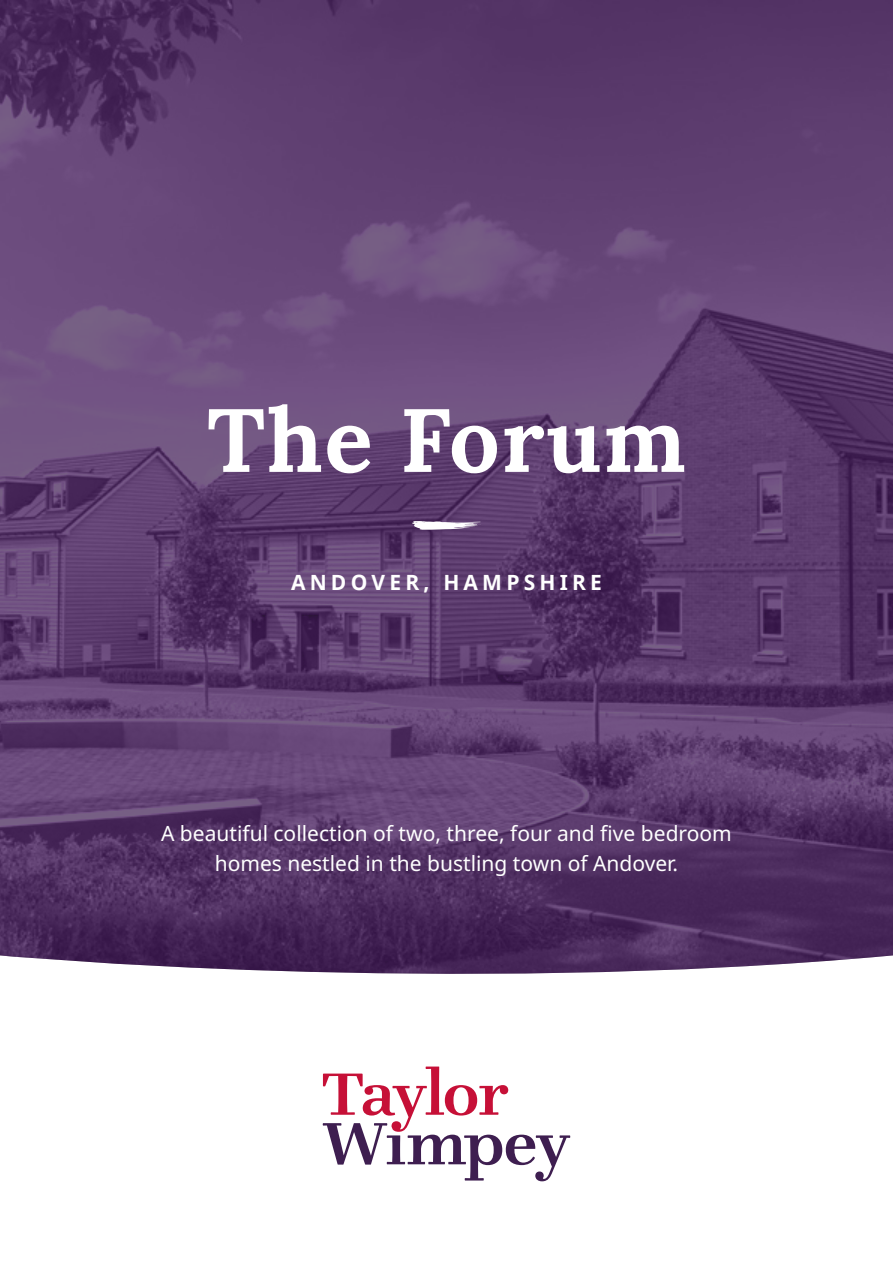
<style>
.page{position:relative;width:893px;height:1263px;background:#fff}
.page>*{position:absolute;margin:0;border:0;box-sizing:border-box;transform-origin:0 0}
.t1{font:700 89.55px "Lora";letter-spacing:.02em;color:#fff}
.t2{font:21px/30px "Noto Sans";color:#fff;text-align:center}
.t3{font:700 21px "Noto Sans";letter-spacing:.2em;color:#fff}
</style>
<div class="page">
<img style="left:0;top:0;width:893px;height:974px">
<svg style="left:323px;top:1066px;width:247px;height:115px"></svg>
<svg style="left:412px;top:521px;width:69px;height:9px"></svg>
<h1 class="t1" style="left:207px;top:364px;width:480px">The Forum</h1>
<p class="t3" style="left:291px;top:567px;width:312px">ANDOVER, HAMPSHIRE</p>
<p class="t2" style="left:161px;top:819px;width:572px">A beautiful collection of two, three, four and five bedroom homes nestled in the bustling town of Andover.</p>
</div>
